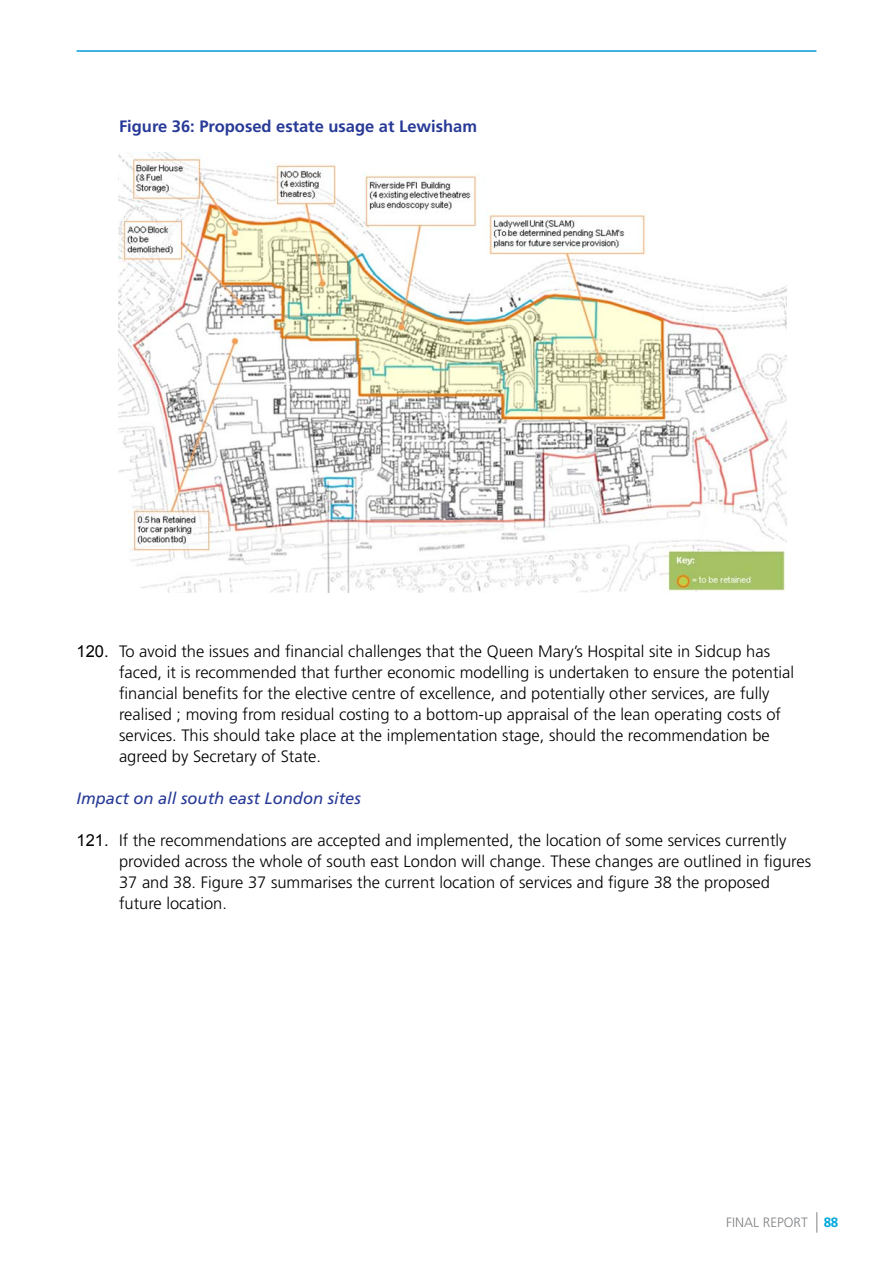
<style>
.page{position:relative;width:893px;height:1263px;background:#fff}
.page>*{position:absolute;margin:0;border:0;box-sizing:border-box;transform-origin:0 0}
.t1{font:300 16.5px/21px "Frutiger";color:#000}
.t2{font:700 16.5px "Frutiger";color:#283a97}
.t3{font:italic 16.5px "Frutiger";color:#283a97}
.t4{font:300 13.5px "Frutiger";letter-spacing:.005em;color:#808285}
.t5{font:700 13.5px "Frutiger";color:#00a7de}
.s1{font-family:"Arial";font-weight:400}
</style>
<div class="page">
<img style="left:119px;top:153px;width:667px;height:439px">
<svg style="left:816px;top:1212px;width:1px;height:21px"></svg>
<hr style="left:77px;top:50px;width:739px;height:2px;background:#0099d8">
<p class="t2" style="left:119px;top:116px;width:359px">Figure 36: Proposed estate usage at Lewisham</p>
<p class="t1" style="left:119px;top:641px;width:677px;text-indent:-43px"><span class="s1">120.</span> To avoid the issues and financial challenges that the Queen Mary’s Hospital site in Sidcup has faced, it is recommended that further economic modelling is undertaken to ensure the potential financial benefits for the elective centre of excellence, and potentially other services, are fully realised ; moving from residual costing to a bottom-up appraisal of the lean operating costs of services. This should take place at the implementation stage, should the recommendation be agreed by Secretary of State.</p>
<p class="t3" style="left:77px;top:789px;width:286px">Impact on all south east London sites</p>
<p class="t1" style="left:119px;top:830px;width:694px;text-indent:-43px"><span class="s1">121.</span> If the recommendations are accepted and implemented, the location of some services currently provided across the whole of south east London will change. These changes are outlined in figures 37 and 38. Figure 37 summarises the current location of services and figure 38 the proposed future location.</p>
<p class="t4" style="left:726px;top:1215px;width:8px">final</p>
<p class="t4" style="left:763px;top:1215px;width:44px">report</p>
<p class="t5" style="left:824px;top:1214px;width:16px">88</p>
</div>
